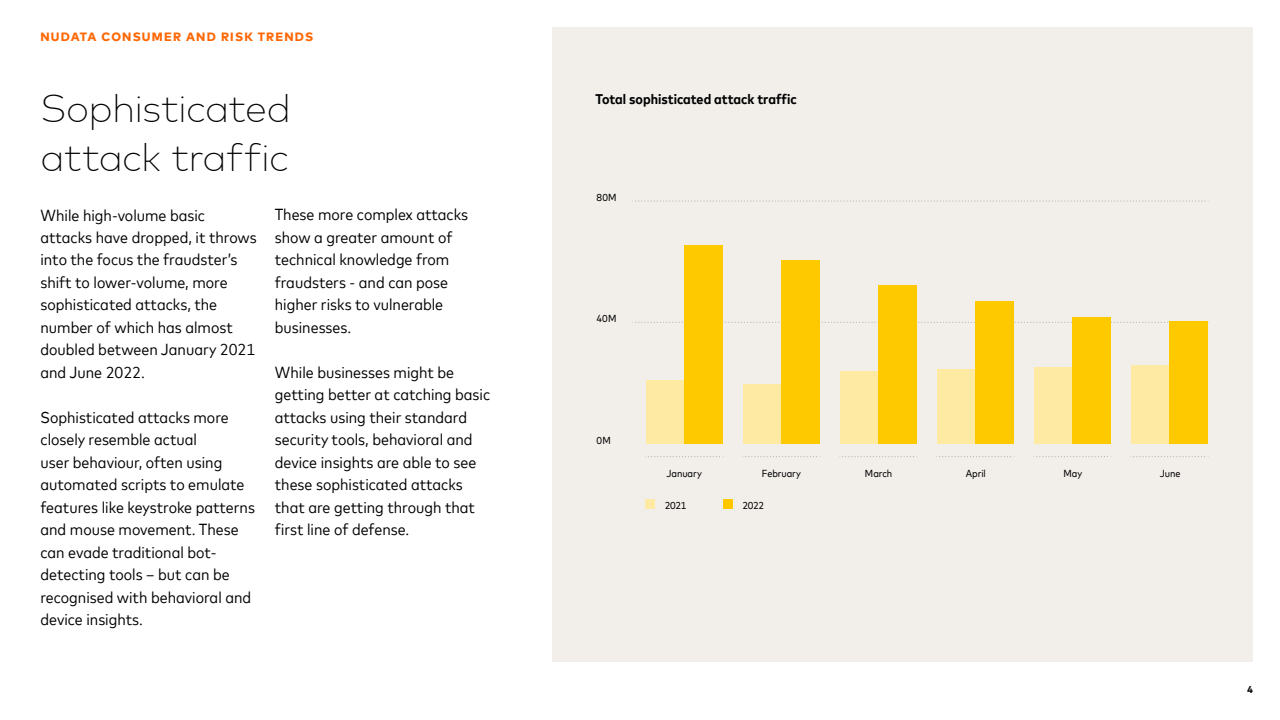
<style>
.page{position:relative;width:1280px;height:720px;background:#fff}
.page>*{position:absolute;margin:0;border:0;box-sizing:border-box;transform-origin:0 0}
.t1{font:200 39px/49.5px "Mark Offc For MC";letter-spacing:-.015em;color:#000}
.t2{font:16px/22.5px "Mark For MC Nrw";color:#000}
.t3{font:700 14px "Mark For MC Nrw";color:#000}
.t4{font:800 12px "Mark Offc For MC";letter-spacing:.1em;color:#ff6705}
.t5{font:10.2px "Mark For MC Nrw";letter-spacing:-.005em;color:#000}
.t6{font:700 10px "Mark Offc For MC";color:#000}
</style>
<div class="page">
<div style="left:552px;top:27px;width:701px;height:635px;background:#f2efeb"></div>
<svg style="left:635px;top:322px;width:574px;height:1px"></svg>
<svg style="left:648px;top:456px;width:76px;height:1px"></svg>
<svg style="left:745px;top:456px;width:76px;height:1px"></svg>
<svg style="left:842px;top:456px;width:76px;height:1px"></svg>
<svg style="left:939px;top:456px;width:76px;height:1px"></svg>
<svg style="left:1034px;top:456px;width:78px;height:1px"></svg>
<svg style="left:1131px;top:456px;width:78px;height:1px"></svg>
<svg style="left:635px;top:201px;width:574px;height:1px"></svg>
<div style="left:646px;top:380px;width:38px;height:64px;background:#ffeaa3"></div>
<div style="left:684px;top:245px;width:39px;height:199px;background:#ffc900"></div>
<div style="left:743px;top:384px;width:38px;height:60px;background:#ffeaa3"></div>
<div style="left:781px;top:260px;width:39px;height:184px;background:#ffc900"></div>
<div style="left:840px;top:371px;width:38px;height:73px;background:#ffeaa3"></div>
<div style="left:878px;top:285px;width:39px;height:159px;background:#ffc900"></div>
<div style="left:937px;top:369px;width:38px;height:75px;background:#ffeaa3"></div>
<div style="left:975px;top:301px;width:39px;height:143px;background:#ffc900"></div>
<div style="left:1034px;top:368px;width:39px;height:76px;background:#ffeaa3"></div>
<div style="left:1073px;top:317px;width:38px;height:127px;background:#ffc900"></div>
<div style="left:1131px;top:365px;width:39px;height:79px;background:#ffeaa3"></div>
<div style="left:1170px;top:321px;width:38px;height:123px;background:#ffc900"></div>
<div style="left:646px;top:499px;width:9px;height:10px;background:#ffeaa3"></div>
<div style="left:723px;top:499px;width:10px;height:10px;background:#ffc900"></div>
<p class="t4" style="left:40px;top:27px;width:274px">NUDATA CONSUMER AND RISK TRENDS</p>
<h1 class="t1" style="left:40px;top:80px;width:252px">Sophisticated attack traffic</h1>
<p class="t2" style="left:40px;top:202px;width:218px">While high-volume basic attacks have dropped, it throws into the focus the fraudster’s shift to lower-volume, more sophisticated attacks, the number of which has almost doubled between January 2021 and June 2022.</p>
<p class="t2" style="left:40px;top:405px;width:216px">Sophisticated attacks more closely resemble actual<br>user behaviour, often using automated scripts to emulate features like keystroke patterns and mouse movement. These can evade traditional bot&shy;detecting tools – but can be recognised with behavioral and device insights.</p>
<p class="t2" style="left:275px;top:202px;width:195px">These more complex attacks show a greater amount of technical knowledge from fraudsters - and can pose higher risks to vulnerable businesses.</p>
<p class="t2" style="left:275px;top:360px;width:217px">While businesses might be getting better at catching basic attacks using their standard security tools, behavioral and device insights are able to see these sophisticated attacks that are getting through that first line of defense.</p>
<p class="t3" style="left:596px;top:88px;width:203px">Total sophisticated attack traffic</p>
<p class="t5" style="left:597px;top:190px;width:21px">80M</p>
<p class="t5" style="left:597px;top:311px;width:21px">40M</p>
<p class="t5" style="left:597px;top:432px;width:16px">0M</p>
<p class="t5" style="left:667px;top:466px;width:37px">January</p>
<p class="t5" style="left:762px;top:466px;width:41px">February</p>
<p class="t5" style="left:865px;top:466px;width:29px">March</p>
<p class="t5" style="left:966px;top:466px;width:21px">April</p>
<p class="t5" style="left:1064px;top:466px;width:20px">May</p>
<p class="t5" style="left:1160px;top:466px;width:22px">June</p>
<p class="t5" style="left:665px;top:498px;width:23px">2021</p>
<p class="t5" style="left:742px;top:498px;width:23px">2022</p>
<p class="t6" style="left:1247px;top:682px;width:7px">4</p>
</div>
